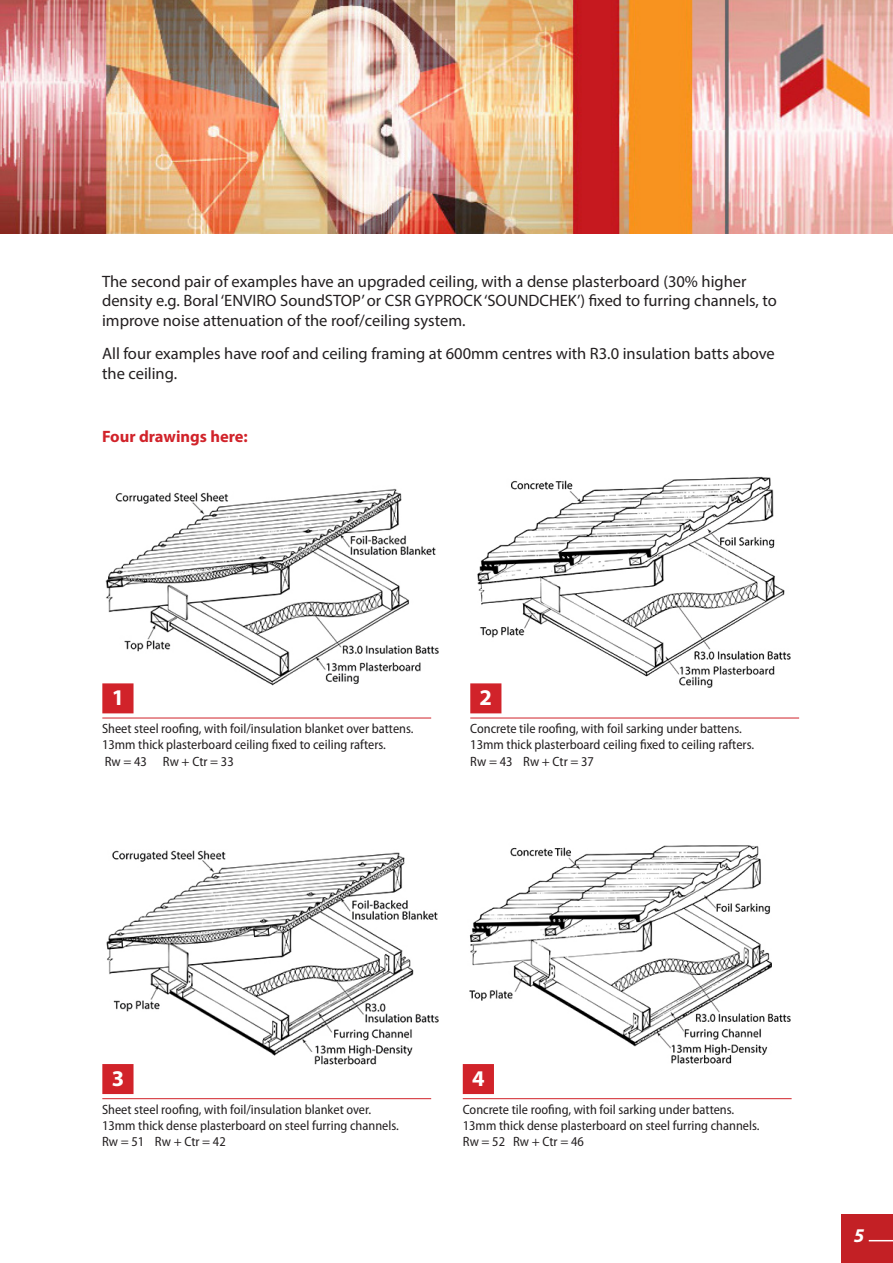
<style>
.page{position:relative;width:893px;height:1263px;background:#fff}
.page>*{position:absolute;margin:0;border:0;box-sizing:border-box;transform-origin:0 0}
.fig_head{font:700 22.5px "Myriad Pro";color:#fff}
.t1{font:italic 700 19.5px "Myriad Pro";color:#fff}
.Text{font:16.5px/19.8px "Myriad Pro";color:#231f20}
.Text-2{font:700 16.5px "Myriad Pro";color:#d1232a}
.fig{font:semi-condensed 13.5px/16.2px "Myriad Pro";color:#231f20}
</style>
<div class="page">
<div style="left:841px;top:1215px;width:52px;height:48px;background:#c32025"></div>
<svg style="left:869px;top:1240px;width:24px;height:1px"></svg>
<img style="left:1px;top:1px;width:891px;height:233px">
<img style="left:105px;top:488px;width:334px;height:198px">
<img style="left:477px;top:476px;width:314px;height:212px">
<img style="left:106px;top:850px;width:333px;height:215px">
<img style="left:469px;top:845px;width:322px;height:219px">
<div style="left:102px;top:683px;width:32px;height:30px;background:#d1232a"></div>
<hr style="left:102px;top:718px;width:329px;height:1px;background:#d1232a">
<div style="left:470px;top:683px;width:31px;height:30px;background:#d1232a"></div>
<hr style="left:470px;top:718px;width:329px;height:1px;background:#d1232a">
<div style="left:102px;top:1064px;width:32px;height:30px;background:#d1232a"></div>
<hr style="left:102px;top:1098px;width:329px;height:1px;background:#d1232a">
<div style="left:463px;top:1064px;width:31px;height:30px;background:#d1232a"></div>
<hr style="left:463px;top:1098px;width:329px;height:1px;background:#d1232a">
<p class="Text" style="left:102px;top:271px;width:676px">The second pair of examples have an upgraded ceiling, with a dense plasterboard (30% higher density e.g. Boral ‘ENVIRO SoundSTOP’ or CSR GYPROCK ‘SOUNDCHEK’) fixed to furring channels, to improve noise attenuation of the roof/ceiling system.</p>
<p class="Text" style="left:102px;top:343px;width:674px">All four examples have roof and ceiling framing at 600mm centres with R3.0 insulation batts above the ceiling.</p>
<p class="Text-2" style="left:102px;top:426px;width:147px">Four drawings here:</p>
<p class="fig_head" style="left:112px;top:683px;width:14px">1</p>
<p class="fig_head" style="left:480px;top:683px;width:14px">2</p>
<p class="fig" style="left:102px;top:720px;width:313px">Sheet steel roofing, with foil/insulation blanket over battens.<br>13mm thick plasterboard ceiling fixed to ceiling rafters.<br>Rw = 43 Rw + Ctr = 33</p>
<p class="fig" style="left:470px;top:720px;width:285px">Concrete tile roofing, with foil sarking under battens.<br>13mm thick plasterboard ceiling fixed to ceiling rafters.<br>Rw = 43 Rw + Ctr = 37</p>
<p class="fig_head" style="left:112px;top:1063px;width:14px">3</p>
<p class="fig_head" style="left:472px;top:1063px;width:14px">4</p>
<p class="fig" style="left:102px;top:1101px;width:298px">Sheet steel roofing, with foil/insulation blanket over.<br>13mm thick dense plasterboard on steel furring channels.<br>Rw = 51 Rw + Ctr = 42</p>
<p class="fig" style="left:463px;top:1101px;width:298px">Concrete tile roofing, with foil sarking under battens.<br>13mm thick dense plasterboard on steel furring channels.<br>Rw = 52 Rw + Ctr = 46</p>
<h2 class="t1" style="left:854px;top:1223px;width:12px">5</h2>
</div>
